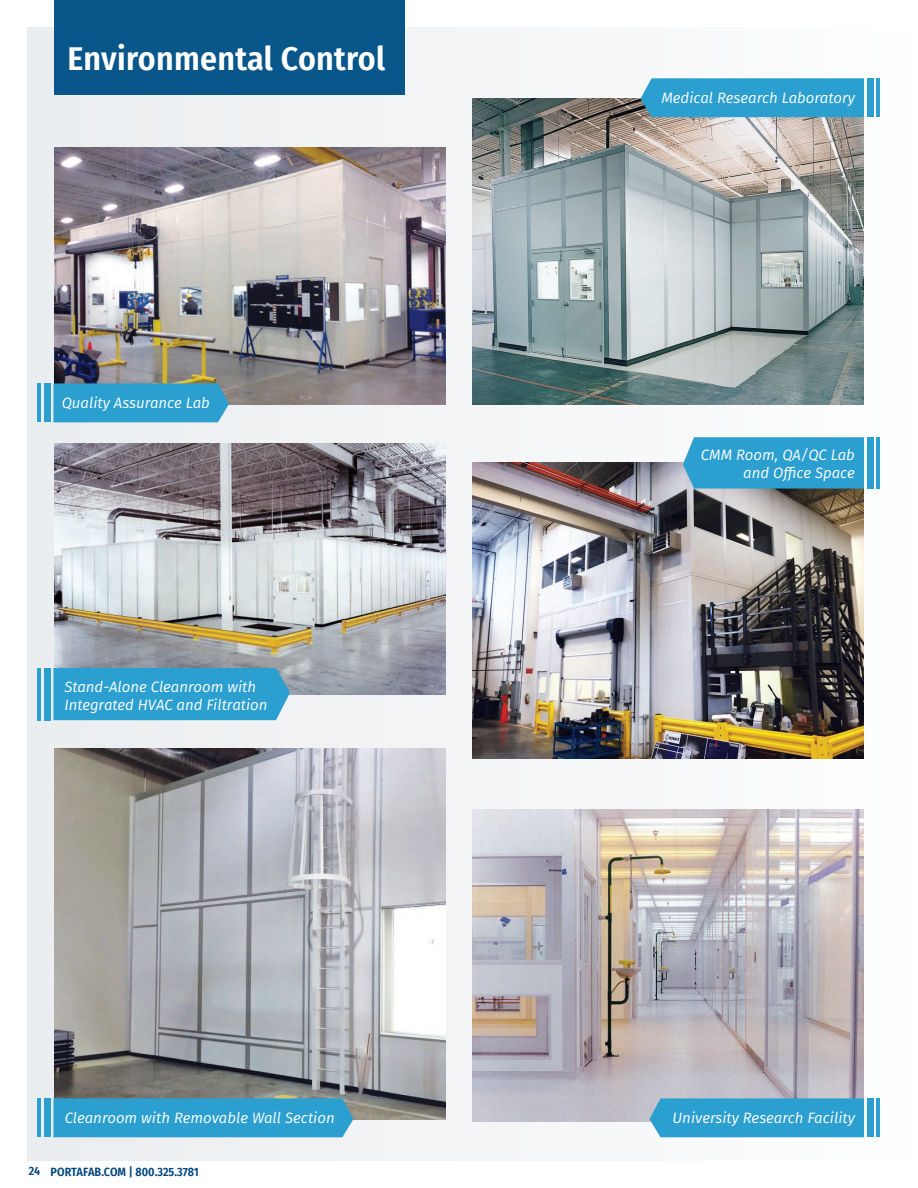
<style>
.page{position:relative;width:918px;height:1188px;background:#fff}
.page>*{position:absolute;margin:0;border:0;box-sizing:border-box;transform-origin:0 0}
.t1{font:600 33px "Fira Sans Condensed";letter-spacing:.01em;color:#fff}
.teale_copy{font:italic 15px "Fira Sans";color:#fff}
.t2{font:600 12px "Fira Sans Condensed";letter-spacing:-.005em;color:#00467e}
</style>
<div class="page">
<div style="left:27px;top:27px;width:891px;height:1134px;background:#f4f5f6"></div>
<img style="left:54px;top:748px;width:392px;height:371px">
<img style="left:54px;top:148px;width:392px;height:256px">
<div style="left:54px;top:0;width:351px;height:94px;background:#09578a"></div>
<img style="left:472px;top:99px;width:392px;height:305px">
<img style="left:54px;top:443px;width:392px;height:251px">
<img style="left:472px;top:810px;width:392px;height:311px">
<div style="left:649px;top:1098px;width:215px;height:39px;background:#2c9fd1"></div>
<div style="left:867px;top:1098px;width:7px;height:39px;background:#2c9fd1"></div>
<hr style="left:876px;top:1098px;width:4px;height:39px;background:#2c9fd1">
<img style="left:472px;top:463px;width:392px;height:295px">
<div style="left:53px;top:383px;width:176px;height:39px;background:#2c9fd1"></div>
<div style="left:44px;top:383px;width:7px;height:39px;background:#2c9fd1"></div>
<hr style="left:37px;top:383px;width:4px;height:39px;background:#2c9fd1">
<div style="left:640px;top:78px;width:224px;height:39px;background:#2c9fd1"></div>
<div style="left:867px;top:78px;width:7px;height:39px;background:#2c9fd1"></div>
<hr style="left:876px;top:78px;width:4px;height:39px;background:#2c9fd1">
<div style="left:683px;top:437px;width:181px;height:52px;background:#2c9fd1"></div>
<div style="left:867px;top:437px;width:7px;height:52px;background:#2c9fd1"></div>
<hr style="left:876px;top:437px;width:4px;height:52px;background:#2c9fd1">
<div style="left:53px;top:668px;width:237px;height:52px;background:#2c9fd1"></div>
<div style="left:44px;top:668px;width:7px;height:52px;background:#2c9fd1"></div>
<hr style="left:37px;top:668px;width:4px;height:52px;background:#2c9fd1">
<div style="left:53px;top:1098px;width:300px;height:39px;background:#2c9fd1"></div>
<div style="left:44px;top:1098px;width:7px;height:39px;background:#2c9fd1"></div>
<hr style="left:37px;top:1098px;width:4px;height:39px;background:#2c9fd1">
<h1 class="t1" style="left:68px;top:31px;width:319px">Environmental Control</h1>
<p class="teale_copy" style="left:62px;top:392px;width:150px">Quality Assurance Lab</p>
<p class="teale_copy" style="left:64px;top:676px;width:193px">Stand-Alone Cleanroom with</p>
<p class="teale_copy" style="left:64px;top:694px;width:205px">Integrated HVAC and Filtration</p>
<p class="teale_copy" style="left:65px;top:1107px;width:272px">Cleanroom with Removable Wall Section</p>
<p class="t2" style="left:29px;top:1162px;width:171px">24 PORTAFAB.COM | 800.325.3781</p>
<p class="teale_copy" style="left:661px;top:87px;width:195px">Medical Research Laboratory</p>
<p class="teale_copy" style="left:701px;top:444px;width:156px">CMM Room, QA/QC Lab</p>
<p class="teale_copy" style="left:743px;top:462px;width:113px">and Office Space</p>
<p class="teale_copy" style="left:672px;top:1107px;width:184px">University Research Facility</p>
</div>
